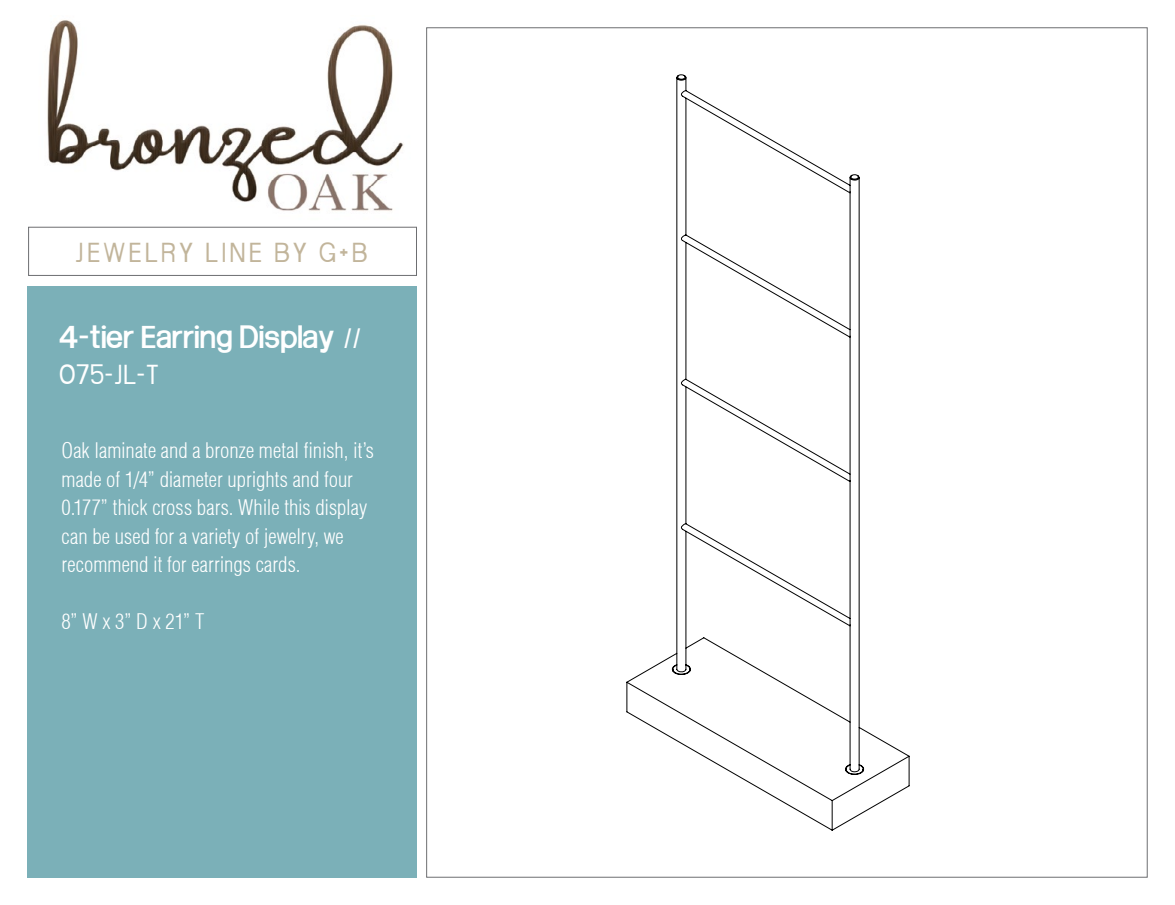
<style>
.page{position:relative;width:1175px;height:905px;background:#fff}
.page>*{position:absolute;margin:0;border:0;box-sizing:border-box;transform-origin:0 0}
.t1{font:34.5px "Arctik 3.5";color:#fff}
.t2{font:30px "Arctik 2";letter-spacing:.1em;color:#c2b59b}
.t3{font:30px "Arctik 2";color:#fff}
.t4{font:300 condensed 21px/28.5px "Helvetica";color:#fff}
.s1{font-family:"Arctik 2";font-size:30px}
</style>
<div class="page">
<div style="left:28px;top:227px;width:389px;height:49px;border:1px solid #6d6e71"></div>
<div style="left:27px;top:286px;width:389px;height:592px;background:#7bb0b8"></div>
<img style="left:47px;top:20px;width:357px;height:191px">
<svg style="left:626px;top:74px;width:284px;height:757px"></svg>
<h2 class="t2" style="left:76px;top:241px;width:294px">JEWELRY LINE BY G+B</h2>
<h1 class="t1" style="left:60px;top:323px;width:304px">4-tier Earring Display <span class="s1">//</span></h1>
<h2 class="t3" style="left:60px;top:362px;width:101px">075-JL-T</h2>
<p class="t4" style="left:62px;top:436px;width:314px">Oak laminate and a bronze metal finish, it’s made of 1/4” diameter uprights and four 0.177” thick cross bars. While this display can be used for a variety of jewelry, we recommend it for earrings cards.</p>
<p class="t4" style="left:62px;top:607px;width:144px">8” W x 3” D x 21” T</p>
</div>
